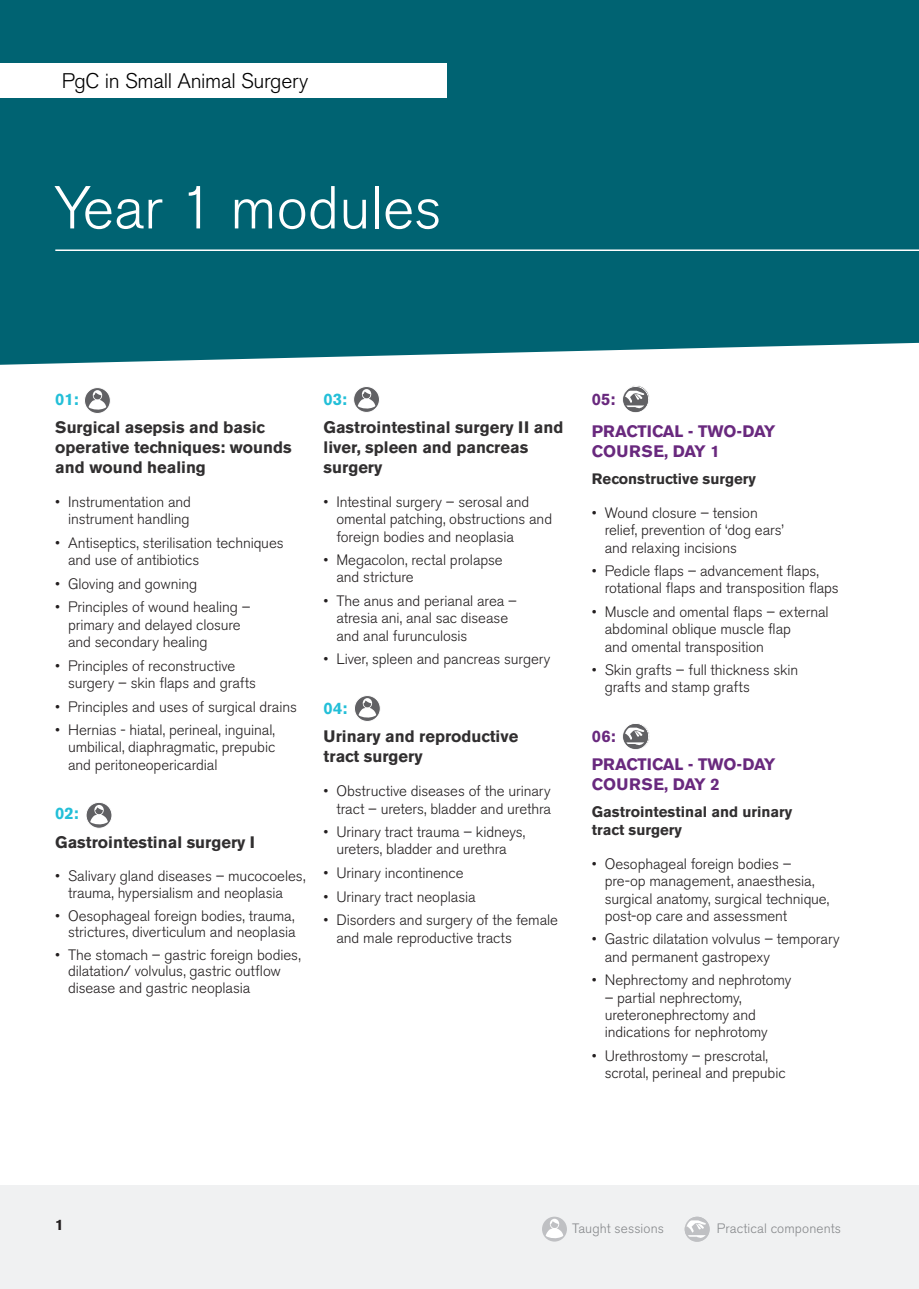
<style>
.page{position:relative;width:919px;height:1289px;background:#fff}
.page>*{position:absolute;margin:0;border:0;box-sizing:border-box;transform-origin:0 0}
.HEADING_2{font:300 60px "Akzidenz Grotesk BE";color:#fff}
.PAGE_SIGNIFIER{font:300 21px "Akzidenz Grotesk BE";letter-spacing:-.015em;color:#000}
.MODULE_SPECIFIC_TITL{font:700 16.5px/19.8px "Akzidenz Grotesk BE";color:#312f30}
.COURSE_MODULES_TITLE{font:700 16.5px/19.8px "Akzidenz Grotesk BE";color:#69297e}
.COURSE_MODULES_TITLE-2{font:700 16.5px "Akzidenz Grotesk BE";color:#23bfd8}
.t1{font:300 15px/17.2px "Akzidenz Grotesk BE";letter-spacing:-.005em;color:#231f20}
.MODULE_SPECIFIC_TITL-2{font:700 15px/18px "Akzidenz Grotesk BE";color:#312f30}
.t2{font:700 15px "Akzidenz Grotesk BE";color:#231f20}
.t3{font:300 13.5px "Akzidenz Grotesk BE";letter-spacing:.01em;color:#86888b}
</style>
<div class="page">
<div style="left:0;top:1185px;width:918px;height:103px;background:#f0f1f2"></div>
<div style="left:0;top:0;width:918px;height:365px;background:#006372"></div>
<hr style="left:55px;top:249px;width:863px;height:2px;background:#fff">
<div style="left:6px;top:64px;width:440px;height:34px;background:#fff"></div>
<svg style="left:84px;top:387px;width:26px;height:26px"></svg>
<div style="left:84px;top:387px;width:27px;height:27px;border:1px solid #fff;border-radius:50%"></div>
<svg style="left:89px;top:390px;width:17px;height:21px"></svg>
<svg style="left:86px;top:802px;width:26px;height:26px"></svg>
<div style="left:86px;top:801px;width:26px;height:27px;border:1px solid #fff;border-radius:50%"></div>
<svg style="left:90px;top:804px;width:18px;height:21px"></svg>
<svg style="left:353px;top:386px;width:26px;height:26px"></svg>
<div style="left:353px;top:386px;width:27px;height:27px;border:1px solid #fff;border-radius:50%"></div>
<svg style="left:357px;top:389px;width:18px;height:21px"></svg>
<svg style="left:354px;top:695px;width:26px;height:26px"></svg>
<div style="left:354px;top:695px;width:27px;height:27px;border:1px solid #fff;border-radius:50%"></div>
<svg style="left:358px;top:698px;width:18px;height:21px"></svg>
<div style="left:623px;top:385px;width:26px;height:27px;border:1px solid #fff;border-radius:50%"></div>
<div style="left:623px;top:723px;width:27px;height:26px;border:1px solid #fff;border-radius:50%"></div>
<div style="left:542px;top:1216px;width:25px;height:25px;background:#bfc0c3;border-radius:50%"></div>
<svg style="left:545px;top:1218px;width:18px;height:21px"></svg>
<div style="left:684px;top:1216px;width:25px;height:25px;background:#bfc0c3;border-radius:50%"></div>
<svg style="left:685px;top:1220px;width:21px;height:20px"></svg>
<div style="left:684px;top:1216px;width:25px;height:25px;border:2px solid #bfc0c3;border-radius:50%"></div>
<div style="left:0;top:64px;width:62px;height:34px;background:#fff"></div>
<div style="left:622px;top:386px;width:27px;height:27px;border:1px solid #fff;border-radius:50%"></div>
<svg style="left:623px;top:388px;width:22px;height:22px"></svg>
<div style="left:623px;top:387px;width:25px;height:25px;border:2px solid #616164;border-radius:50%"></div>
<div style="left:622px;top:723px;width:27px;height:26px;border:1px solid #fff;border-radius:50%"></div>
<svg style="left:623px;top:726px;width:22px;height:21px"></svg>
<div style="left:623px;top:724px;width:25px;height:25px;border:2px solid #616164;border-radius:50%"></div>
<p class="PAGE_SIGNIFIER" style="left:62px;top:69px;width:248px">PgC in Small Animal Surgery</p>
<p class="HEADING_2" style="left:54px;top:174px;width:389px">Year 1 modules</p>
<p class="COURSE_MODULES_TITLE-2" style="left:55px;top:389px;width:25px">01:</p>
<p class="MODULE_SPECIFIC_TITL" style="left:55px;top:417px;width:238px">Surgical asepsis and basic operative techniques: wounds and wound healing</p>
<p class="t1" style="left:55px;top:493px;width:137px;text-align:right">• Instrumentation and instrument handling</p>
<p class="t1" style="left:68px;top:534px;width:217px;text-indent:-13px">• Antiseptics, sterilisation techniques and use of antibiotics</p>
<p class="t1" style="left:55px;top:575px;width:143px">• Gloving and gowning</p>
<p class="t1" style="left:68px;top:599px;width:184px;text-indent:-13px">• Principles of wound healing – primary and delayed closure and secondary healing</p>
<p class="t1" style="left:68px;top:657px;width:190px;text-indent:-13px">• Principles of reconstructive surgery – skin flaps and grafts</p>
<p class="t1" style="left:55px;top:698px;width:243px">• Principles and uses of surgical drains</p>
<p class="t1" style="left:68px;top:721px;width:209px;text-align:justify;text-indent:-13px">• Hernias - hiatal, perineal, inguinal, umbilical, diaphragmatic, prepubic and peritoneopericardial</p>
<p class="COURSE_MODULES_TITLE-2" style="left:55px;top:804px;width:25px">02:</p>
<p class="MODULE_SPECIFIC_TITL" style="left:55px;top:832px;width:201px">Gastrointestinal surgery I</p>
<p class="t1" style="left:68px;top:868px;width:239px;line-height:16.5px;text-indent:-13px">• Salivary gland diseases – mucocoeles, trauma, hypersialism and neoplasia</p>
<p class="t1" style="left:55px;top:907px;width:242px;line-height:16.5px;text-align:right">• Oesophageal foreign bodies, trauma, strictures, diverticulum and neoplasia</p>
<p class="t1" style="left:68px;top:946px;width:234px;line-height:16.5px;text-indent:-13px">• The stomach – gastric foreign bodies, dilatation/ volvulus, gastric outflow disease and gastric neoplasia</p>
<p class="COURSE_MODULES_TITLE-2" style="left:323px;top:389px;width:25px">03:</p>
<p class="MODULE_SPECIFIC_TITL" style="left:323px;top:417px;width:241px">Gastrointestinal surgery II and liver, spleen and pancreas surgery</p>
<p class="t1" style="left:336px;top:493px;width:217px;text-indent:-13px">• Intestinal surgery – serosal and omental patching, obstructions and foreign bodies and neoplasia</p>
<p class="t1" style="left:336px;top:551px;width:168px;text-indent:-13px">• Megacolon, rectal prolapse and stricture</p>
<p class="t1" style="left:336px;top:592px;width:182px;text-indent:-13px">• The anus and perianal area – atresia ani, anal sac disease and anal furunculosis</p>
<p class="t1" style="left:323px;top:650px;width:228px">• Liver, spleen and pancreas surgery</p>
<p class="COURSE_MODULES_TITLE-2" style="left:323px;top:698px;width:25px">04:</p>
<p class="MODULE_SPECIFIC_TITL" style="left:323px;top:726px;width:196px">Urinary and reproductive tract surgery</p>
<p class="t1" style="left:323px;top:782px;width:229px;text-align:right">• Obstructive diseases of the urinary tract – ureters, bladder and urethra</p>
<p class="t1" style="left:323px;top:823px;width:203px;text-align:center">• Urinary tract trauma – kidneys, ureters, bladder and urethra</p>
<p class="t1" style="left:323px;top:864px;width:141px">• Urinary incontinence</p>
<p class="t1" style="left:323px;top:888px;width:153px">• Urinary tract neoplasia</p>
<p class="t1" style="left:336px;top:911px;width:223px;text-indent:-13px">• Disorders and surgery of the female and male reproductive tracts</p>
<p class="COURSE_MODULES_TITLE" style="left:592px;top:389px;width:25px">05:</p>
<p class="COURSE_MODULES_TITLE" style="left:592px;top:422px;width:185px">PRACTICAL - TWO-DAY<br>COURSE, DAY 1</p>
<p class="MODULE_SPECIFIC_TITL-2" style="left:592px;top:469px;width:166px">Reconstructive surgery</p>
<p class="t1" style="left:604px;top:504px;width:181px;text-indent:-13px">• Wound closure – tension relief, prevention of ‘dog ears’ and relaxing incisions</p>
<p class="t1" style="left:604px;top:562px;width:235px;text-indent:-13px">• Pedicle flaps – advancement flaps, rotational flaps and transposition flaps</p>
<p class="t1" style="left:604px;top:603px;width:225px;text-indent:-13px">• Muscle and omental flaps – external abdominal oblique muscle flap<br>and omental transposition</p>
<p class="t1" style="left:604px;top:661px;width:195px;text-indent:-13px">• Skin grafts – full thickness skin grafts and stamp grafts</p>
<p class="COURSE_MODULES_TITLE" style="left:592px;top:726px;width:25px">06:</p>
<p class="COURSE_MODULES_TITLE" style="left:592px;top:755px;width:185px">PRACTICAL - TWO-DAY<br>COURSE, DAY 2</p>
<p class="MODULE_SPECIFIC_TITL-2" style="left:592px;top:802px;width:202px">Gastrointestinal and urinary tract surgery</p>
<p class="t1" style="left:604px;top:855px;width:226px;text-indent:-13px">• Oesophageal foreign bodies – pre-op management, anaesthesia, surgical anatomy, surgical technique, post-op care and assessment</p>
<p class="t1" style="left:604px;top:930px;width:236px;text-indent:-13px">• Gastric dilatation volvulus – temporary and permanent gastropexy</p>
<p class="t1" style="left:592px;top:971px;width:201px">• Nephrectomy and nephrotomy</p>
<p class="t1" style="left:604px;top:989px;width:164px">– partial nephrectomy, ureteronephrectomy and indications for nephrotomy</p>
<p class="t1" style="left:604px;top:1047px;width:182px;text-indent:-13px">• Urethrostomy – prescrotal, scrotal, perineal and prepubic</p>
<p class="t2" style="left:55px;top:1216px;width:10px">1</p>
<p class="t3" style="left:572px;top:1221px;width:93px">Taught sessions</p>
<p class="t3" style="left:716px;top:1221px;width:126px">Practical components</p>
</div>
